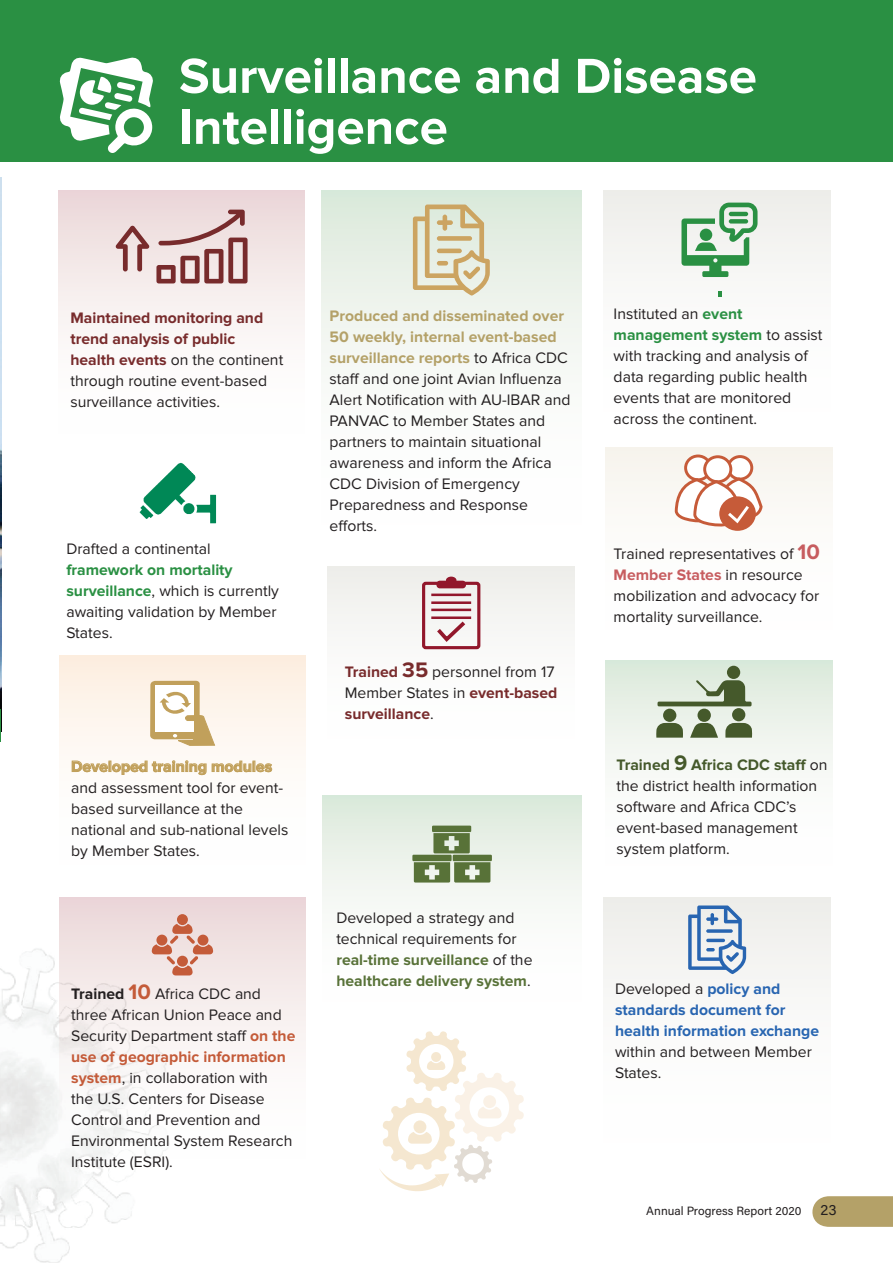
<style>
.page{position:relative;width:893px;height:1263px;background:#fff}
.page>*{position:absolute;margin:0;border:0;box-sizing:border-box;transform-origin:0 0}
.t1{font:700 51px/51px "Proxima Nova";color:#fff}
.t2{font:15.75px/21px "Proxima Nova";color:#231f20}
.t3{font:700 15.75px/21px "Proxima Nova";color:#2865b1}
.t4{font:700 15.75px/21px "Proxima Nova";color:#782b2c}
.t5{font:700 15.75px "Proxima Nova";color:#c1a05b}
.t6{font:15px "Acumin Pro";color:#231f20}
.t7{font:12px "Acumin Pro";color:#231f20}
.s1{font-weight:700;color:#782b2c}
.s2{font-weight:700;color:#b4a168}
.s3{font-weight:700;color:#2a9043}
.s4{font-weight:700;font-size:21.75px;color:#c75d60}
.s5{font-weight:700;color:#c75d60}
.s6{font-weight:700}
.s7{font-weight:700;font-size:21.75px;color:#c45b39}
.s8{font-weight:700;color:#c45b39}
.s9{font-size:21.75px}
.s10{font-weight:400;color:#231f20}
.s11{font-weight:700;color:#587238}
.s12{font-weight:700;color:#45592b}
.s13{font-weight:700;font-size:21.75px;color:#45592b}
</style>
<div class="page">
<svg style="left:812px;top:1196px;width:81px;height:31px;background:#b8a670"></svg>
<img style="left:0;top:948px;width:132px;height:315px">
<div style="left:604px;top:897px;width:226px;height:279px;background:linear-gradient(to right,#fafaf8,#f9f9f8)"></div>
<div style="left:59px;top:897px;width:247px;height:284px;background:linear-gradient(to bottom,#eddcdc,#fff)"></div>
<div style="left:322px;top:795px;width:260px;height:224px;background:linear-gradient(to bottom,#dfebde,#fff)"></div>
<div style="left:605px;top:660px;width:227px;height:223px;background:linear-gradient(to bottom,#dfebde,#fff)"></div>
<div style="left:59px;top:656px;width:247px;height:229px;background:linear-gradient(to bottom,#fdf0e4,#fff)"></div>
<div style="left:328px;top:566px;width:246px;height:196px;background:linear-gradient(to right,#f9f9f7,#f9f8f7)"></div>
<div style="left:603px;top:190px;width:227px;height:252px;background:linear-gradient(to right,#fafaf8,#fafaf9)"></div>
<div style="left:58px;top:190px;width:247px;height:264px;background:linear-gradient(to bottom,#eddbdc,#fff)"></div>
<div style="left:322px;top:190px;width:259px;height:363px;background:linear-gradient(to bottom,#e0ebdf,#fff)"></div>
<div style="left:605px;top:447px;width:227px;height:206px;background:linear-gradient(to right,#fcfbfa,#fcfbfa)"></div>
<img style="left:0;top:178px;width:1px;height:532px">
<hr style="left:0;top:710px;width:1px;height:32px;background:#2a9043">
<div style="left:1px;top:0;width:892px;height:162px;background:#2a9043"></div>
<svg style="left:59px;top:57px;width:94px;height:96px"></svg>
<svg style="left:72px;top:760px;width:134px;height:15px"></svg>
<svg style="left:212px;top:761px;width:60px;height:11px"></svg>
<svg style="left:116px;top:226px;width:33px;height:45px"></svg>
<svg style="left:156px;top:210px;width:92px;height:73px;background:#cbaaab"></svg>
<svg style="left:413px;top:204px;width:77px;height:91px;background:#dbd2b2"></svg>
<svg style="left:718px;top:292px;width:3px;height:5px"></svg>
<svg style="left:681px;top:203px;width:77px;height:74px"></svg>
<hr style="left:729px;top:212px;width:19px;height:4px;background:#2a9043;border-radius:2px">
<div style="left:729px;top:219px;width:19px;height:5px;background:#2a9043;border-radius:2px"></div>
<img style="left:139px;top:462px;width:78px;height:62px">
<div style="left:686px;top:456px;width:24px;height:24px;background:#fff;border-radius:50%"></div>
<div style="left:684px;top:454px;width:28px;height:27px;border:3px solid #c65b39;border-radius:50%"></div>
<div style="left:728px;top:457px;width:24px;height:22px;background:#fff;border-radius:50%"></div>
<div style="left:727px;top:455px;width:26px;height:25px;border:3px solid #c65b39;border-radius:50%"></div>
<div style="left:705px;top:457px;width:26px;height:25px;background:#fff;border-radius:50%"></div>
<div style="left:703px;top:455px;width:29px;height:28px;border:3px solid #c65b39;border-radius:50%"></div>
<svg style="left:673px;top:475px;width:91px;height:55px"></svg>
<svg style="left:150px;top:681px;width:65px;height:65px"></svg>
<svg style="left:433px;top:619px;width:36px;height:26px"></svg>
<hr style="left:431px;top:594px;width:40px;height:2px;background:#92172b">
<hr style="left:431px;top:601px;width:40px;height:3px;background:#92172b">
<hr style="left:431px;top:609px;width:40px;height:2px;background:#92172b">
<hr style="left:431px;top:616px;width:40px;height:3px;background:#92172b">
<div style="left:422px;top:582px;width:58px;height:67px;border:3px solid #92172b;border-radius:2px"></div>
<div style="left:436px;top:581px;width:30px;height:7px;background:#92172b;border-radius:3px"></div>
<div style="left:446px;top:577px;width:10px;height:7px;background:#92172b;border-radius:50%"></div>
<svg style="left:656px;top:723px;width:27px;height:15px"></svg>
<svg style="left:725px;top:723px;width:27px;height:15px"></svg>
<svg style="left:690px;top:723px;width:28px;height:15px"></svg>
<div style="left:697px;top:709px;width:14px;height:13px;background:#45592b;border-radius:50%"></div>
<div style="left:663px;top:709px;width:13px;height:13px;background:#45592b;border-radius:50%"></div>
<div style="left:732px;top:708px;width:13px;height:13px;background:#45592b;border-radius:50%"></div>
<div style="left:727px;top:666px;width:13px;height:13px;background:#45592b;border-radius:50%"></div>
<svg style="left:657px;top:680px;width:94px;height:26px;background:#a3b197"></svg>
<div style="left:177px;top:914px;width:11px;height:11px;background:#c45b39;border-radius:50%"></div>
<svg style="left:152px;top:924px;width:61px;height:51px;background:#e1b4a8"></svg>
<div style="left:412px;top:855px;width:40px;height:6px;background:#587238"></div>
<svg style="left:414px;top:862px;width:76px;height:20px;background:#7b9062"></svg>
<div style="left:453px;top:855px;width:39px;height:6px;background:#587238"></div>
<svg style="left:433px;top:833px;width:37px;height:20px"></svg>
<div style="left:432px;top:826px;width:39px;height:6px;background:#587238"></div>
<svg style="left:688px;top:905px;width:58px;height:69px"></svg>
<svg style="left:380px;top:1031px;width:144px;height:160px"></svg>
<h1 class="t1" style="left:179px;top:52px;width:579px">Surveillance and Disease<br>Intelligence</h1>
<p class="t2" style="left:70px;top:307px;width:214px"><span class="s1">Maintained monitoring and trend analysis of public health events</span> on the continent through routine event-based surveillance activities.</p>
<p class="t2" style="left:330px;top:305px;width:242px"><span class="s2">Produced and disseminated over<br>50 weekly, internal event-based surveillance reports</span> to Africa CDC staff and one joint Avian Influenza<br>Alert Notification with AU-IBAR and<br>PANVAC to Member States and partners to maintain situational awareness and inform the Africa<br>CDC Division of Emergency<br>Preparedness and Response efforts.</p>
<p class="t2" style="left:614px;top:304px;width:210px">Instituted an <span class="s3">event management system</span> to assist with tracking and analysis of data regarding public health events that are monitored across the continent.</p>
<p class="t2" style="left:66px;top:539px;width:146px">Drafted a continental</p>
<p class="t2" style="left:66px;top:560px;width:214px"><span class="s3">framework on mortality surveillance</span>, which is currently awaiting validation by Member<br>States.</p>
<p class="t2" style="left:614px;top:543px;width:208px">Trained representatives of <span class="s4">10<br></span><span class="s5">Member States</span> in resource mobilization and advocacy for mortality surveillance.</p>
<p class="t5" style="left:71px;top:757px;width:203px">Developed training modules</p>
<p class="t2" style="left:71px;top:777px;width:219px">and assessment tool for event&shy;based surveillance at the national and sub-national levels by Member States.</p>
<p class="t2" style="left:71px;top:983px;width:226px"><span class="s6">Trained</span> <span class="s7">10</span> Africa CDC and three African Union Peace and<br>Security Department staff <span class="s8">on the use of geographic information system</span>, in collaboration with<br>the U.S. Centers for Disease<br>Control and Prevention and<br>Environmental System Research<br>Institute (ESRI).</p>
<p class="t4" style="left:345px;top:662px;width:214px">Trained <span class="s9">35</span> <span class="s10">personnel from 17<br>Member States in</span> event-based surveillance<span class="s10">.</span></p>
<p class="t2" style="left:336px;top:908px;width:198px">Developed a strategy and technical requirements for <span class="s11">real-time surveillance</span> of the <span class="s11">healthcare delivery system</span>.</p>
<p class="t2" style="left:617px;top:755px;width:212px"><span class="s12">Trained</span> <span class="s13">9</span> <span class="s12">Africa CDC staff</span> on the district health information software and Africa CDC’s event-based management system platform.</p>
<p class="t3" style="left:615px;top:978px;width:206px"><span class="s10">Developed a</span> policy and standards document for health information exchange</p>
<p class="t2" style="left:615px;top:1041px;width:198px">within and between Member<br>States.</p>
<p class="t7" style="left:646px;top:1202px;width:157px">Annual Progress Report 2020</p>
<p class="t6" style="left:821px;top:1199px;width:18px">23</p>
</div>
